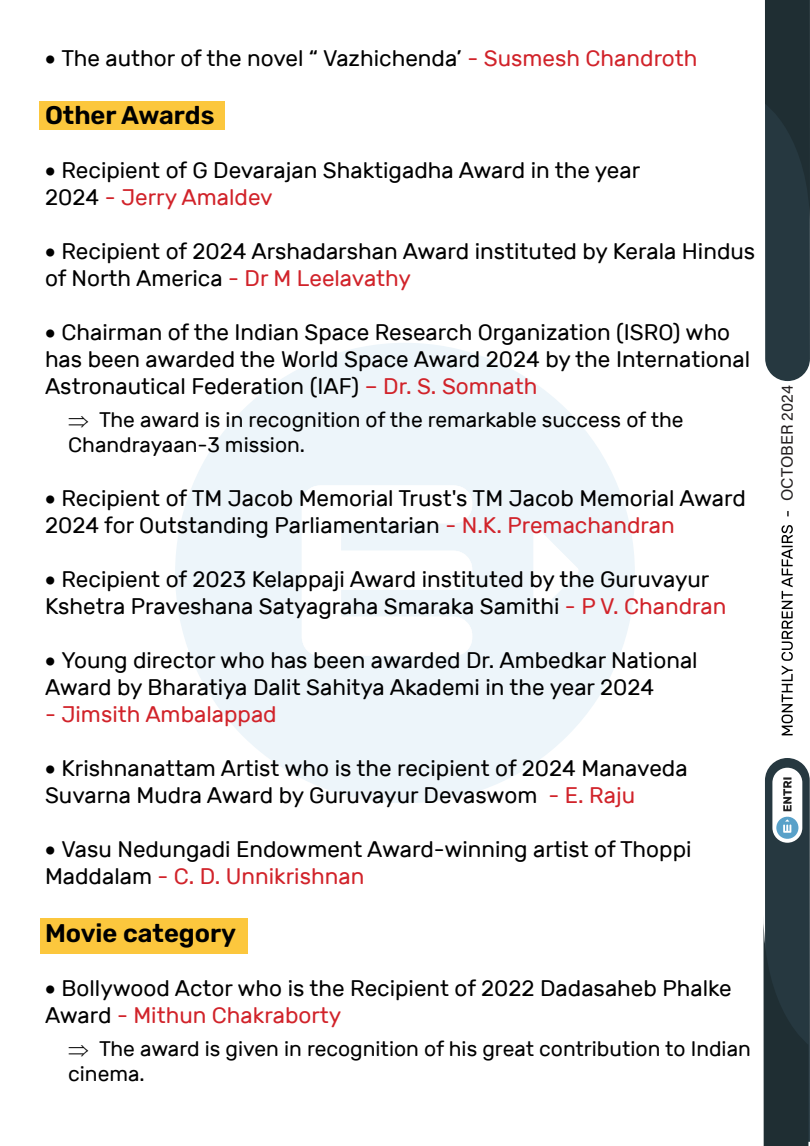
<style>
.page{position:relative;width:810px;height:1146px;background:#fff}
.page>*{position:absolute;margin:0;border:0;box-sizing:border-box;transform-origin:0 0}
.Main_Heading{font:600 25.5px "Rubik";color:#000}
.t1{font:22.5px/27px "Rubik";color:#000}
.t2{font:22.5px "Rubik";color:#d1232a}
.t3{font:21px/25.2px "Rubik";color:#000}
.t4{font:16.5px "Acumin Variable Concept";color:#231f20}
.s1{color:#d1232a}
</style>
<div class="page">
<svg style="left:175px;top:343px;width:460px;height:460px;fill:#edf5fa"></svg>
<svg style="left:302px;top:485px;width:277px;height:171px"></svg>
<svg style="left:765px;top:0;width:45px;height:381px;background:#26373e"></svg>
<svg style="left:764px;top:758px;width:46px;height:387px;background:#3e4d54"></svg>
<svg style="left:781px;top:525px;width:12px;height:210px"></svg>
<div style="left:40px;top:918px;width:208px;height:35px;background:#fcc73d"></div>
<div style="left:39px;top:101px;width:186px;height:28px;background:#fcc73d"></div>
<p class="t1" style="left:45px;top:45px;width:654px">• The author of the novel “ Vazhichenda’ <span class="s1">- Susmesh Chandroth</span></p>
<p class="Main_Heading" style="left:45px;top:100px;width:171px">Other Awards</p>
<p class="t1" style="left:45px;top:157px;width:597px">• Recipient of G Devarajan Shaktigadha Award in the year<br>2024 <span class="s1">- Jerry Amaldev</span></p>
<p class="t1" style="left:45px;top:238px;width:712px">• Recipient of 2024 Arshadarshan Award instituted by Kerala Hindus of North America <span class="s1">- Dr M Leelavathy</span></p>
<p class="t1" style="left:45px;top:319px;width:707px">• Chairman of the Indian Space Research Organization (ISRO) who has been awarded the World Space Award 2024 by the International<br>Astronautical Federation (IAF) <span class="s1">– Dr. S. Somnath</span></p>
<p class="t3" style="left:68px;top:407px;width:617px">⇒ The award is in recognition of the remarkable success of the<br>Chandrayaan-3 mission.</p>
<p class="t1" style="left:45px;top:485px;width:702px">• Recipient of TM Jacob Memorial Trust's TM Jacob Memorial Award<br>2024 for Outstanding Parliamentarian <span class="s1">- N.K. Premachandran</span></p>
<p class="t1" style="left:45px;top:566px;width:683px">• Recipient of 2023 Kelappaji Award instituted by the Guruvayur<br>Kshetra Praveshana Satyagraha Smaraka Samithi <span class="s1">- P V. Chandran</span></p>
<p class="t1" style="left:45px;top:647px;width:654px">• Young director who has been awarded Dr. Ambedkar National<br>Award by Bharatiya Dalit Sahitya Akademi in the year 2024</p>
<p class="t2" style="left:45px;top:701px;width:233px">- Jimsith Ambalappad</p>
<p class="t1" style="left:45px;top:755px;width:644px">• Krishnanattam Artist who is the recipient of 2024 Manaveda<br>Suvarna Mudra Award by Guruvayur Devaswom <span class="s1">- E. Raju</span></p>
<p class="t1" style="left:45px;top:836px;width:648px">• Vasu Nedungadi Endowment Award-winning artist of Thoppi<br>Maddalam <span class="s1">- C. D. Unnikrishnan</span></p>
<p class="Main_Heading" style="left:45px;top:918px;width:193px">Movie category</p>
<p class="t1" style="left:45px;top:974px;width:688px">• Bollywood Actor who is the Recipient of 2022 Dadasaheb Phalke<br>Award <span class="s1">- Mithun Chakraborty</span></p>
<p class="t3" style="left:68px;top:1035px;width:684px">⇒ The award is given in recognition of his great contribution to Indian cinema.</p>
<p class="t4" style="left:776px;top:501px;width:117px;rotate:-90deg">OCTOBER 2024</p>
</div>
